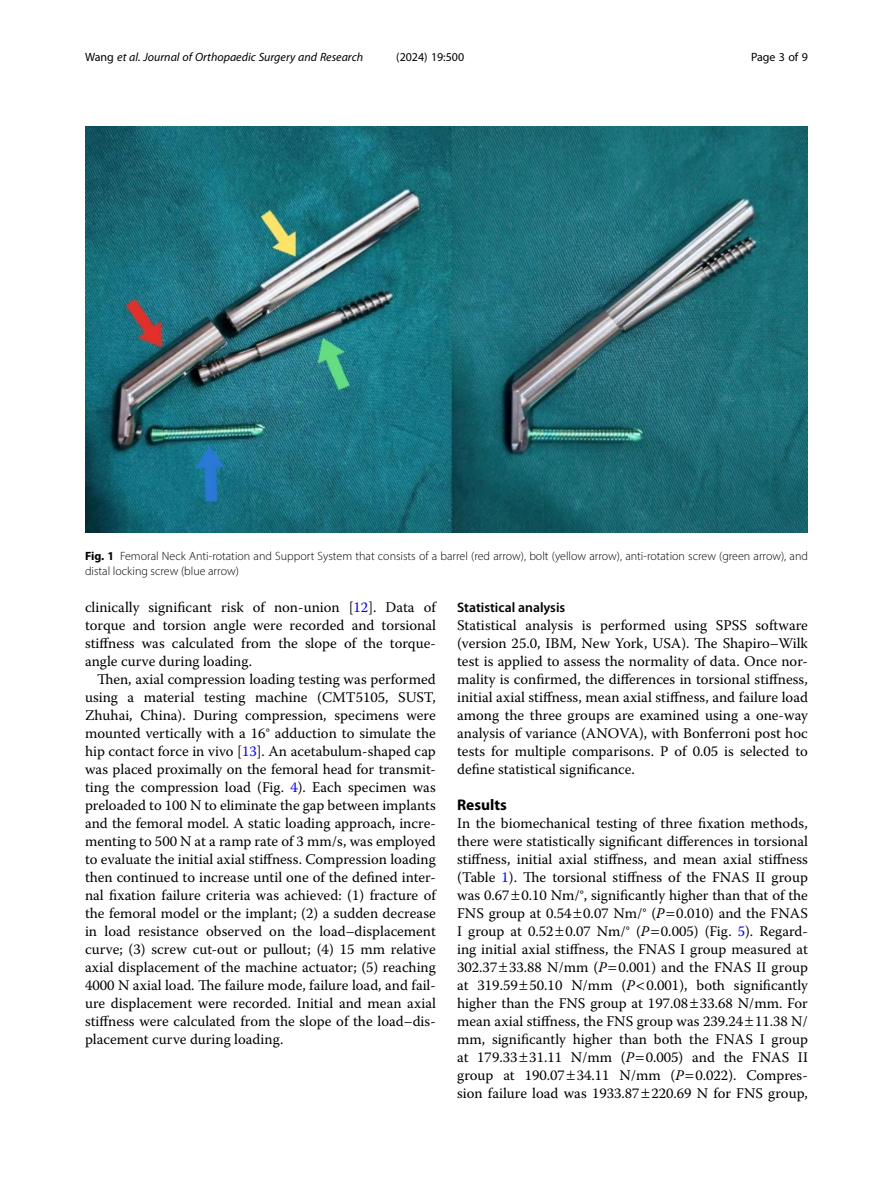
<style>
.page{position:relative;width:893px;height:1191px;background:#fff}
.page>*{position:absolute;margin:0;border:0;box-sizing:border-box;transform-origin:0 0}
.Head_1{font:700 15.45px "Myriad Pro";color:#000}
.Body_Text{font:14.7px/18px "Warnock Pro";color:#000;text-align:justify}
.Body_Text_Indent{font:14.7px/18px "Warnock Pro";color:#000;text-align:justify}
.Head_2{font:600 13.8px "Myriad Pro";color:#000}
.Figure_Caption{font:300 12px/15px "Myriad Pro";color:#000}
.t1{font:italic 12px "Myriad Pro";color:#000}
.t2{font:12px "Myriad Pro";color:#000}
.s1{font-style:normal}
.s2{font-weight:700}
.s3{color:#00f}
.s4{font-style:italic}
</style>
<div class="page">
<img style="left:85px;top:126px;width:723px;height:406px">
<p class="t1" style="left:85px;top:50px;width:280px"><span class="s1">Wang</span> et al. Journal of Orthopaedic Surgery and Research</p>
<p class="t2" style="left:396px;top:50px;width:70px">(2024) 19:500</p>
<p class="t2" style="left:751px;top:50px;width:58px">Page 3 of 9</p>
<p class="Figure_Caption" style="left:85px;top:548px;width:724px"><span class="s2">Fig. 1</span> Femoral Neck Anti-rotation and Support System that consists of a barrel (red arrow), bolt (yellow arrow), anti-rotation screw (green arrow), and distal locking screw (blue arrow)</p>
<p class="Body_Text" style="left:85px;top:598px;width:352px">clinically significant risk of non-union [<span class="s3">12</span>]. Data of torque and torsion angle were recorded and torsional stiffness was calculated from the slope of the torque&shy;angle curve during loading.</p>
<p class="Body_Text_Indent" style="left:85px;top:670px;width:352px;text-indent:12px">Then, axial compression loading testing was performed using a material testing machine (CMT5105, SUST, Zhuhai, China). During compression, specimens were mounted vertically with a 16° adduction to simulate the hip contact force in vivo [<span class="s3">13</span>]. An acetabulum-shaped cap was placed proximally on the femoral head for transmit&shy;ting the compression load (Fig. <span class="s3">4</span>). Each specimen was preloaded to 100 N to eliminate the gap between implants and the femoral model. A static loading approach, incre&shy;menting to 500 N at a ramp rate of 3 mm/s, was employed to evaluate the initial axial stiffness. Compression loading then continued to increase until one of the defined inter&shy;nal fixation failure criteria was achieved: (1) fracture of the femoral model or the implant; (2) a sudden decrease in load resistance observed on the load–displacement curve; (3) screw cut-out or pullout; (4) 15 mm relative axial displacement of the machine actuator; (5) reaching 4000 N axial load. The failure mode, failure load, and fail&shy;ure displacement were recorded. Initial and mean axial stiffness were calculated from the slope of the load–dis&shy;placement curve during loading.</p>
<p class="Head_2" style="left:457px;top:599px;width:110px">Statistical analysis</p>
<p class="Body_Text" style="left:457px;top:616px;width:352px">Statistical analysis is performed using SPSS software (version 25.0, IBM, New York, USA). The Shapiro–Wilk test is applied to assess the normality of data. Once nor&shy;mality is confirmed, the differences in torsional stiffness, initial axial stiffness, mean axial stiffness, and failure load among the three groups are examined using a one-way analysis of variance (ANOVA), with Bonferroni post hoc tests for multiple comparisons. P of 0.05 is selected to define statistical significance.</p>
<p class="Head_1" style="left:457px;top:795px;width:51px">Results</p>
<p class="Body_Text" style="left:457px;top:814px;width:352px">In the biomechanical testing of three fixation methods, there were statistically significant differences in torsional stiffness, initial axial stiffness, and mean axial stiffness (Table <span class="s3">1</span>). The torsional stiffness of the FNAS II group was 0.67 0.10 Nm/°, significantly higher than that of the FNS group at 0.54 0.07 Nm/° (<span class="s4">P</span> 0.010) and the FNAS I group at 0.52 0.07 Nm/° (<span class="s4">P</span> 0.005) (Fig. <span class="s3">5</span>). Regard&shy;ing initial axial stiffness, the FNAS I group measured at 302.37 33.88 N/mm (<span class="s4">P</span> 0.001) and the FNAS II group at 319.59 50.10 N/mm (<span class="s4">P</span> 0.001), both significantly higher than the FNS group at 197.08 33.68 N/mm. For mean axial stiffness, the FNS group was 239.24 11.38 N/ mm, significantly higher than both the FNAS I group at 179.33 31.11 N/mm (<span class="s4">P</span> 0.005) and the FNAS II group at 190.07 34.11 N/mm (<span class="s4">P</span> 0.022). Compres&shy;sion failure load was 1933.87 220.69 N for FNS group,</p>
</div>
